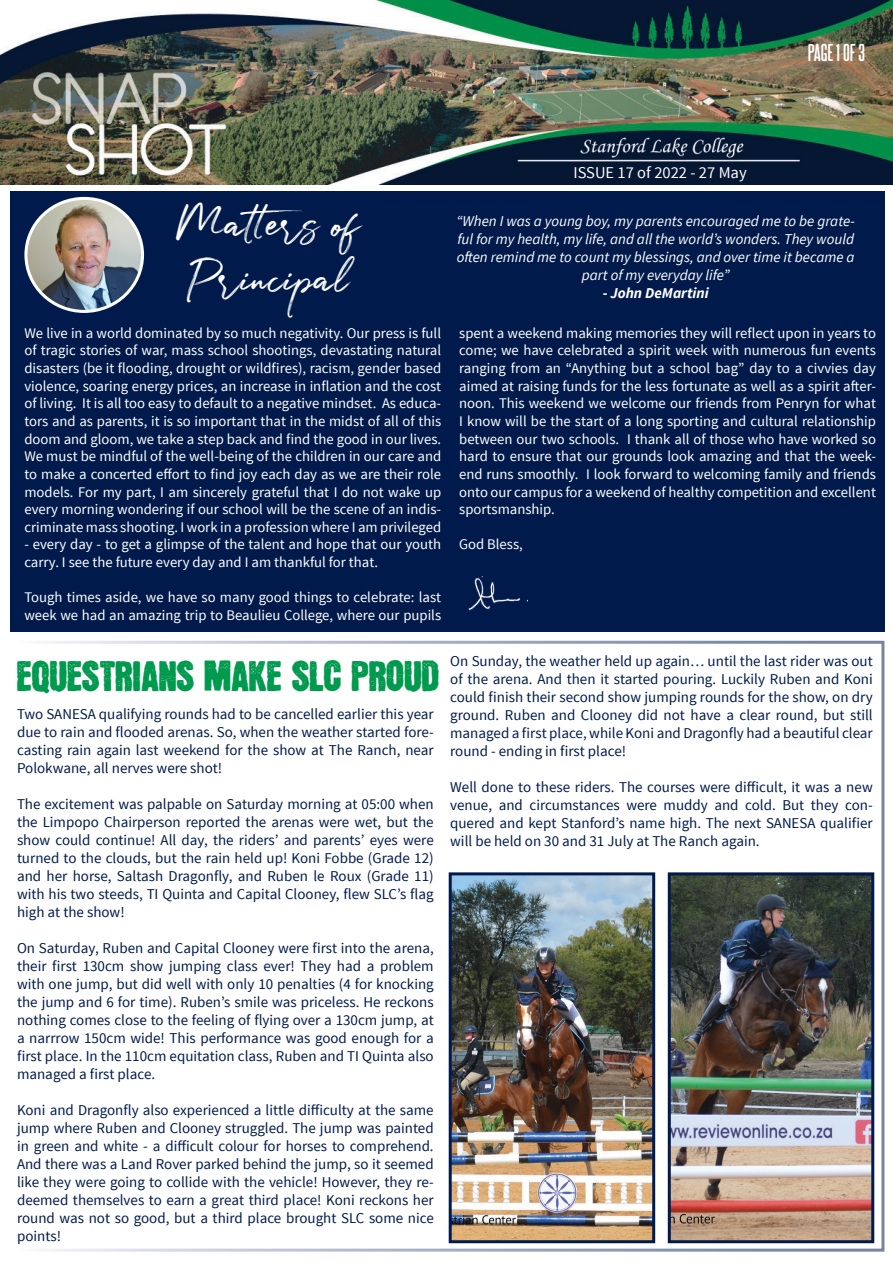
<style>
.page{position:relative;width:893px;height:1263px;background:#fff}
.page>*{position:absolute;margin:0;border:0;box-sizing:border-box;transform-origin:0 0}
.t1{font:49.95px/54.9px "Julietta Messie Demo";color:#fff}
.t2{font:39px "Ynsect Moksha";color:#009a4e}
.t3{font:700 21px "Steelfish Rounded Rg";letter-spacing:-.005em;color:#fff}
.t4{font:16.5px "Source Sans Pro";color:#fff}
.t5{font:15px/18px "Source Sans Pro";color:#001b4b;text-align:justify}
.t6{font:italic 15px/18px "Source Sans Pro";color:#fff;text-align:center}
.t7{font:italic 700 15px "Source Sans Pro";color:#fff}
.t8{font:14.7px/17.7px "Source Sans Pro";color:#fff;text-align:justify}
</style>
<div class="page">
<img style="left:0;top:0;width:893px;height:185px">
<div style="left:10px;top:191px;width:874px;height:440px;background:#001b4b"></div>
<img style="left:28px;top:198px;width:114px;height:113px">
<div style="left:24px;top:197px;width:120px;height:116px;border:3px solid #fff;border-radius:50%"></div>
<img style="left:468px;top:576px;width:60px;height:35px">
<div style="left:10px;top:641px;width:874px;height:610px;border:3px solid #fff"></div>
<img style="left:453px;top:876px;width:198px;height:363px">
<div style="left:449px;top:872px;width:206px;height:371px;border:3px solid #001b4b"></div>
<img style="left:672px;top:876px;width:198px;height:363px">
<div style="left:668px;top:872px;width:206px;height:371px;border:3px solid #001b4b"></div>
<p class="t3" style="left:808px;top:38px;width:59px">PAGE 1 OF 3</p>
<p class="t1" style="left:176px;top:191px;width:184px">Matters of<br>Principal</p>
<p class="t8" style="left:24px;top:324px;width:418px">We live in a world dominated by so much negativity. Our press is full of tragic stories of war, mass school shootings, devastating natural disasters (be it flooding, drought or wildfires), racism, gender based violence, soaring energy prices, an increase in inflation and the cost of living. It is all too easy to default to a negative mindset. As educa&shy;tors and as parents, it is so important that in the midst of all of this doom and gloom, we take a step back and find the good in our lives.<br>We must be mindful of the well-being of the children in our care and to make a concerted effort to find joy each day as we are their role models. For my part, I am sincerely grateful that I do not wake up every morning wondering if our school will be the scene of an indis&shy;criminate mass shooting. I work in a profession where I am privileged</p>
<p class="t8" style="left:24px;top:536px;width:418px">- every day - to get a glimpse of the talent and hope that our youth carry. I see the future every day and I am thankful for that.</p>
<p class="t8" style="left:24px;top:589px;width:418px">Tough times aside, we have so many good things to celebrate: last week we had an amazing trip to Beaulieu College, where our pupils</p>
<p class="t4" style="left:574px;top:162px;width:175px">ISSUE 17 of 2022 - 27 May</p>
<p class="t6" style="left:456px;top:212px;width:400px">“When I was a young boy, my parents encouraged me to be grate&shy;ful for my health, my life, and all the world’s wonders. They would often remind me to count my blessings, and over time it became a part of my everyday life”</p>
<p class="t7" style="left:603px;top:284px;width:108px">- John DeMartini</p>
<p class="t8" style="left:459px;top:324px;width:418px">spent a weekend making memories they will reflect upon in years to come; we have celebrated a spirit week with numerous fun events ranging from an “Anything but a school bag” day to a civvies day aimed at raising funds for the less fortunate as well as a spirit after&shy;noon. This weekend we welcome our friends from Penryn for what I know will be the start of a long sporting and cultural relationship between our two schools. I thank all of those who have worked so hard to ensure that our grounds look amazing and that the week&shy;end runs smoothly. I look forward to welcoming family and friends onto our campus for a weekend of healthy competition and excellent sportsmanship.</p>
<p class="t8" style="left:459px;top:536px;width:65px">God Bless,</p>
<p class="t2" style="left:17px;top:657px;width:424px">EQUESTRIANS MAKE SLC PROUD</p>
<p class="t5" style="left:450px;top:652px;width:424px">On Sunday, the weather held up again… until the last rider was out of the arena. And then it started pouring. Luckily Ruben and Koni could finish their second show jumping rounds for the show, on dry ground. Ruben and Clooney did not have a clear round, but still managed a first place, while Koni and Dragonfly had a beautiful clear round - ending in first place!</p>
<p class="t5" style="left:450px;top:778px;width:424px">Well done to these riders. The courses were difficult, it was a new venue, and circumstances were muddy and cold. But they con&shy;quered and kept Stanford’s name high. The next SANESA qualifier will be held on 30 and 31 July at The Ranch again.</p>
<p class="t5" style="left:17px;top:705px;width:418px">Two SANESA qualifying rounds had to be cancelled earlier this year due to rain and flooded arenas. So, when the weather started fore&shy;casting rain again last weekend for the show at The Ranch, near Polokwane, all nerves were shot!</p>
<p class="t5" style="left:17px;top:795px;width:418px">The excitement was palpable on Saturday morning at 05:00 when the Limpopo Chairperson reported the arenas were wet, but the show could continue! All day, the riders’ and parents’ eyes were turned to the clouds, but the rain held up! Koni Fobbe (Grade 12) and her horse, Saltash Dragonfly, and Ruben le Roux (Grade 11) with his two steeds, TI Quinta and Capital Clooney, flew SLC’s flag high at the show!</p>
<p class="t5" style="left:17px;top:939px;width:418px">On Saturday, Ruben and Capital Clooney were first into the arena, their first 130cm show jumping class ever! They had a problem with one jump, but did well with only 10 penalties (4 for knocking the jump and 6 for time). Ruben’s smile was priceless. He reckons nothing comes close to the feeling of flying over a 130cm jump, at a narrrow 150cm wide! This performance was good enough for a first place. In the 110cm equitation class, Ruben and TI Quinta also managed a first place.</p>
<p class="t5" style="left:17px;top:1101px;width:418px">Koni and Dragonfly also experienced a little difficulty at the same jump where Ruben and Clooney struggled. The jump was painted in green and white - a difficult colour for horses to comprehend.<br>And there was a Land Rover parked behind the jump, so it seemed like they were going to collide with the vehicle! However, they re&shy;deemed themselves to earn a great third place! Koni reckons her round was not so good, but a third place brought SLC some nice points!</p>
</div>
